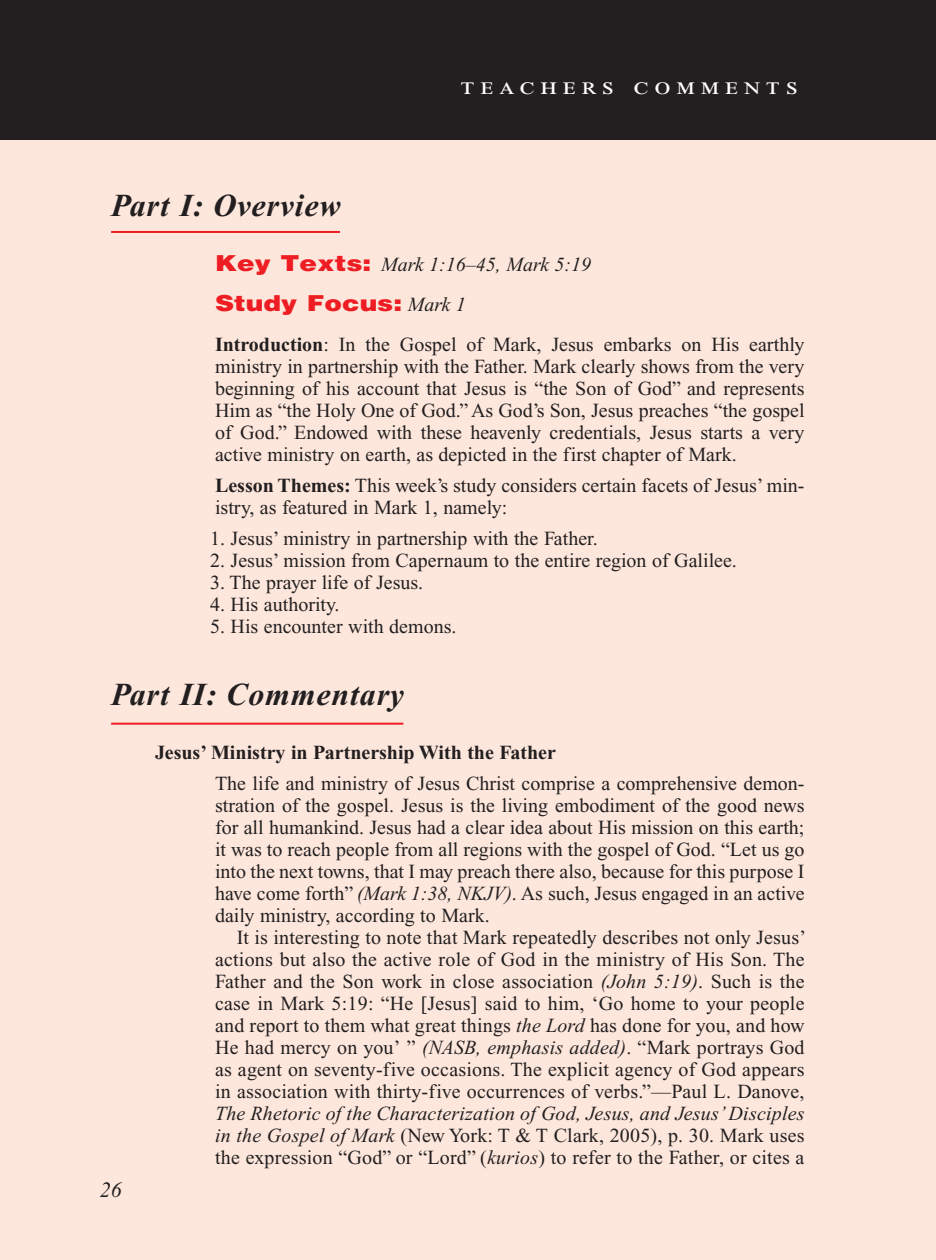
<style>
.page{position:relative;width:936px;height:1260px;background:#fff}
.page>*{position:absolute;margin:0;border:0;box-sizing:border-box;transform-origin:0 0}
.Main_Head_Teachers_C{font:italic 700 32px "Times New Roman PS Std";letter-spacing:.025em;color:#231f20}
.Teachers_Comments_He{font:24px "Times New Roman PS Std";letter-spacing:.2em;color:#fff;scale:1.2 1}
.Objectives_Body_Text{font:900 22px "Helvetica LT Std";color:#ee1d23;scale:1.2 1}
.PageNumbers{font:italic 22px "Times New Roman PS Std";color:#231f20}
.Objectives_Body_Text-2{font:20px/22px "Times New Roman PS Std";color:#231f20;text-align:justify}
.Roman_Numeral_Sub_He{font:700 20px "Times New Roman PS Std";color:#231f20}
.Objectives_Body_Text-3{font:italic 20px "Times New Roman PS Std";color:#231f20}
.s1{font-family:"Helvetica LT Std";font-weight:900;font-style:normal;font-size:22px;color:#ee1d23}
.s2{font-family:"Times New Roman PS Std";font-weight:400;font-style:italic;font-size:20px;color:#231f20}
.s3{font-weight:700}
.s4{font-style:italic}
</style>
<div class="page">
<div style="left:0;top:136px;width:936px;height:1124px;background:#fde7dc"></div>
<hr style="left:111px;top:231px;width:229px;height:2px;background:#ee1d23">
<hr style="left:111px;top:723px;width:292px;height:2px;background:#ee1d23">
<div style="left:0;top:0;width:936px;height:140px;background:#231f20"></div>
<p class="Teachers_Comments_He" style="left:461px;top:73px;width:283px">teachers comments</p>
<p class="Main_Head_Teachers_C" style="left:111px;top:188px;width:231px">Part I: Overview</p>
<p class="Objectives_Body_Text-3" style="left:215px;top:253px;width:378px"><span class="s1">Key Texts:</span> Mark 1:16–45, Mark 5:19</p>
<p class="Objectives_Body_Text" style="left:215px;top:288px;width:210px">Study Focus: <span class="s2">Mark 1</span></p>
<p class="Objectives_Body_Text-2" style="left:215px;top:333px;width:591px"><span class="s3">Introduction</span>: In the Gospel of Mark, Jesus embarks on His earthly ministry in partnership with the Father. Mark clearly shows from the very beginning of his account that Jesus is “the Son of God” and represents Him as “the Holy One of God.” As God’s Son, Jesus preaches “the gospel of God.” Endowed with these heavenly credentials, Jesus starts a very active ministry on earth, as depicted in the first chapter of Mark.</p>
<p class="Objectives_Body_Text-2" style="left:215px;top:474px;width:591px"><span class="s3">Lesson Themes:</span> This week’s study considers certain facets of Jesus’ min&shy;istry, as featured in Mark 1, namely:</p>
<p class="Objectives_Body_Text-2" style="left:210px;top:527px;width:389px">1. Jesus’ ministry in partnership with the Father.</p>
<p class="Objectives_Body_Text-2" style="left:210px;top:549px;width:528px">2. Jesus’ mission from Capernaum to the entire region of Galilee.</p>
<p class="Objectives_Body_Text-2" style="left:210px;top:571px;width:215px">3. The prayer life of Jesus.</p>
<p class="Objectives_Body_Text-2" style="left:210px;top:593px;width:131px">4. His authority.</p>
<p class="Objectives_Body_Text-2" style="left:210px;top:615px;width:248px">5. His encounter with demons.</p>
<p class="Main_Head_Teachers_C" style="left:111px;top:677px;width:295px">Part II: Commentary</p>
<p class="Roman_Numeral_Sub_He" style="left:155px;top:741px;width:402px">Jesus’ Ministry in Partnership With the Father</p>
<p class="Objectives_Body_Text-2" style="left:215px;top:772px;width:591px">The life and ministry of Jesus Christ comprise a comprehensive demon&shy;stration of the gospel. Jesus is the living embodiment of the good news for all humankind. Jesus had a clear idea about His mission on this earth; it was to reach people from all regions with the gospel of God. “Let us go into the next towns, that I may preach there also, because for this purpose I have come forth” <span class="s4">(Mark 1:38, NKJV)</span>. As such, Jesus engaged in an active daily ministry, according to Mark.</p>
<p class="Objectives_Body_Text-2" style="left:215px;top:926px;width:593px;text-indent:22px">It is interesting to note that Mark repeatedly describes not only Jesus’ actions but also the active role of God in the ministry of His Son. The Father and the Son work in close association <span class="s4">(John 5:19)</span>. Such is the case in Mark 5:19: “He [Jesus] said to him, ‘Go home to your people and report to them what great things <span class="s4">the Lord</span> has done for you, and how He had mercy on you’ ” <span class="s4">(NASB, emphasis added)</span>. “Mark portrays God as agent on seventy-five occasions. The explicit agency of God appears in association with thirty-five occurrences of verbs.”—Paul L. Danove, <span class="s4">The Rhetoric of the Characterization of God, Jesus, and Jesus’ Disciples in the Gospel of Mark</span> (New York: T &amp; T Clark, 2005), p. 30. Mark uses the expression “God” or “Lord” (<span class="s4">kurios</span>) to refer to the Father, or cites a</p>
<p class="PageNumbers" style="left:100px;top:1178px;width:23px">26</p>
</div>
